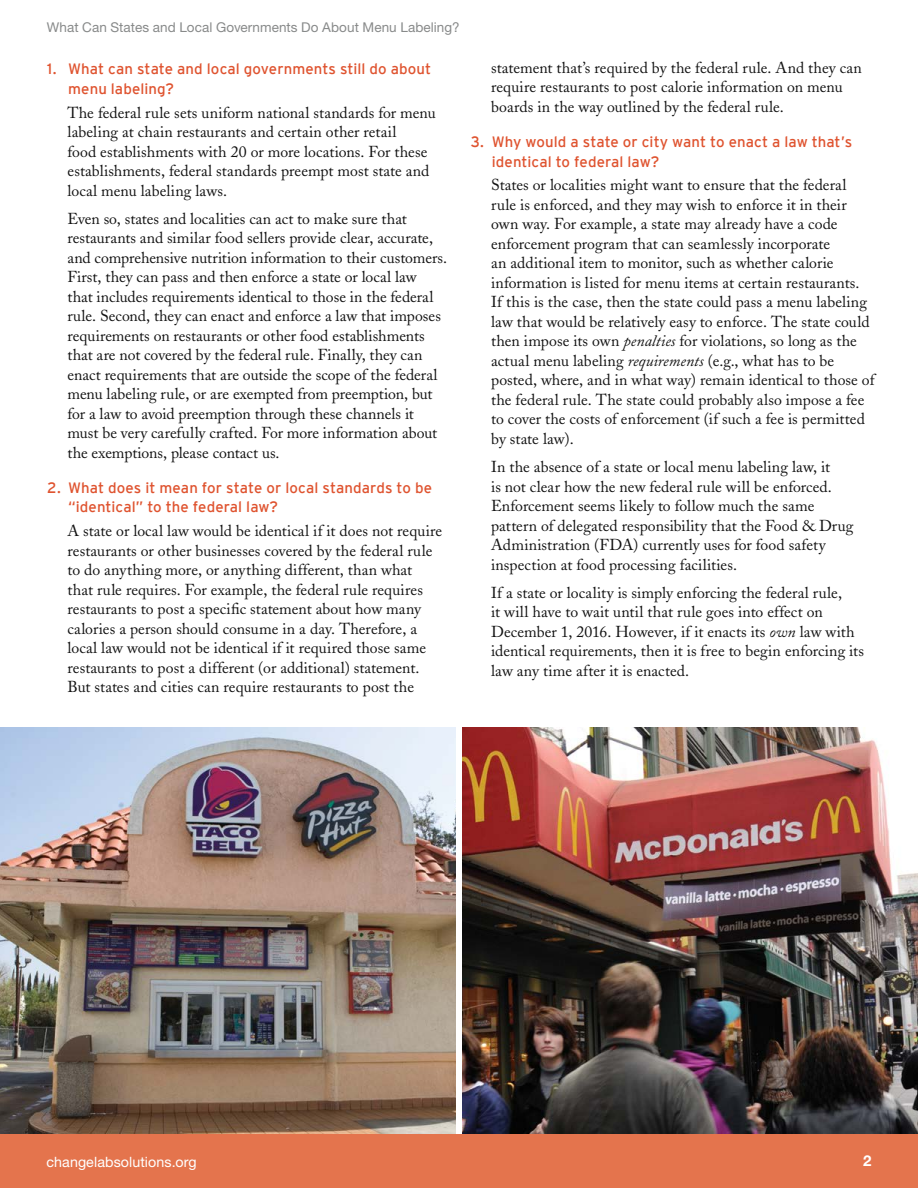
<style>
.page{position:relative;width:918px;height:1188px;background:#fff}
.page>*{position:absolute;margin:0;border:0;box-sizing:border-box;transform-origin:0 0}
.Text_indented{font:15.75px/19.5px "Adobe Caslon";color:#121212}
.sub-headings_seconda{font:15px/19.5px "Interstate";letter-spacing:.005em;color:#df532f}
.small_headings{font:700 15px "Helvetica Neue";color:#fff}
.small_headings-2{font:14.25px "Helvetica Neue";letter-spacing:.005em;color:#fff}
.t1{font:13.5px "Helvetica Neue";letter-spacing:.005em;color:#888a8a}
.s1{font-style:italic}
</style>
<div class="page">
<img style="left:0;top:728px;width:918px;height:406px">
<div style="left:456px;top:672px;width:6px;height:480px;background:#fff"></div>
<div style="left:0;top:1134px;width:918px;height:54px;background:#e4744d"></div>
<p class="t1" style="left:47px;top:19px;width:414px">What Can States and Local Governments Do About Menu Labeling?</p>
<p class="sub-headings_seconda" style="left:68px;top:59px;width:365px;text-indent:-21px">1. What can state and local governments still do about menu labeling?</p>
<p class="Text_indented" style="left:68px;top:103px;width:370px">The federal rule sets uniform national standards for menu labeling at chain restaurants and certain other retail<br>food establishments with 20 or more locations. For these establishments, federal standards preempt most state and local menu labeling laws.</p>
<p class="Text_indented" style="left:68px;top:209px;width:381px">Even so, states and localities can act to make sure that restaurants and similar food sellers provide clear, accurate, and comprehensive nutrition information to their customers.<br>First, they can pass and then enforce a state or local law<br>that includes requirements identical to those in the federal rule. Second, they can enact and enforce a law that imposes requirements on restaurants or other food establishments that are not covered by the federal rule. Finally, they can enact requirements that are outside the scope of the federal menu labeling rule, or are exempted from preemption, but for a law to avoid preemption through these channels it must be very carefully crafted. For more information about the exemptions, please contact us.</p>
<p class="sub-headings_seconda" style="left:68px;top:478px;width:365px;text-indent:-21px">2. What does it mean for state or local standards to be “identical” to the federal law?</p>
<p class="Text_indented" style="left:68px;top:521px;width:376px">A state or local law would be identical if it does not require restaurants or other businesses covered by the federal rule to do anything more, or anything different, than what<br>that rule requires. For example, the federal rule requires restaurants to post a specific statement about how many calories a person should consume in a day. Therefore, a local law would not be identical if it required those same restaurants to post a different (or additional) statement.<br>But states and cities can require restaurants to post the</p>
<p class="Text_indented" style="left:491px;top:58px;width:372px">statement that’s required by the federal rule. And they can require restaurants to post calorie information on menu boards in the way outlined by the federal rule.</p>
<p class="sub-headings_seconda" style="left:492px;top:132px;width:362px;text-indent:-21px">3. Why would a state or city want to enact a law that’s identical to federal law?</p>
<p class="Text_indented" style="left:491px;top:176px;width:385px">States or localities might want to ensure that the federal rule is enforced, and they may wish to enforce it in their own way. For example, a state may already have a code enforcement program that can seamlessly incorporate<br>an additional item to monitor, such as whether calorie information is listed for menu items at certain restaurants.<br>If this is the case, then the state could pass a menu labeling law that would be relatively easy to enforce. The state could then impose its own <span class="s1">penalties</span> for violations, so long as the actual menu labeling <span class="s1">requirements</span> (e.g., what has to be posted, where, and in what way) remain identical to those of the federal rule. The state could probably also impose a fee to cover the costs of enforcement (if such a fee is permitted by state law).</p>
<p class="Text_indented" style="left:491px;top:457px;width:364px">In the absence of a state or local menu labeling law, it<br>is not clear how the new federal rule will be enforced.<br>Enforcement seems likely to follow much the same pattern of delegated responsibility that the Food &amp; Drug Administration (FDA) currently uses for food safety inspection at food processing facilities.</p>
<p class="Text_indented" style="left:491px;top:583px;width:374px">If a state or locality is simply enforcing the federal rule,<br>it will have to wait until that rule goes into effect on December 1, 2016. However, if it enacts its <span class="s1">own</span> law with identical requirements, then it is free to begin enforcing its law any time after it is enacted.</p>
<p class="small_headings-2" style="left:46px;top:1153px;width:152px">changelabsolutions.org</p>
<p class="small_headings" style="left:863px;top:1151px;width:10px">2</p>
</div>
